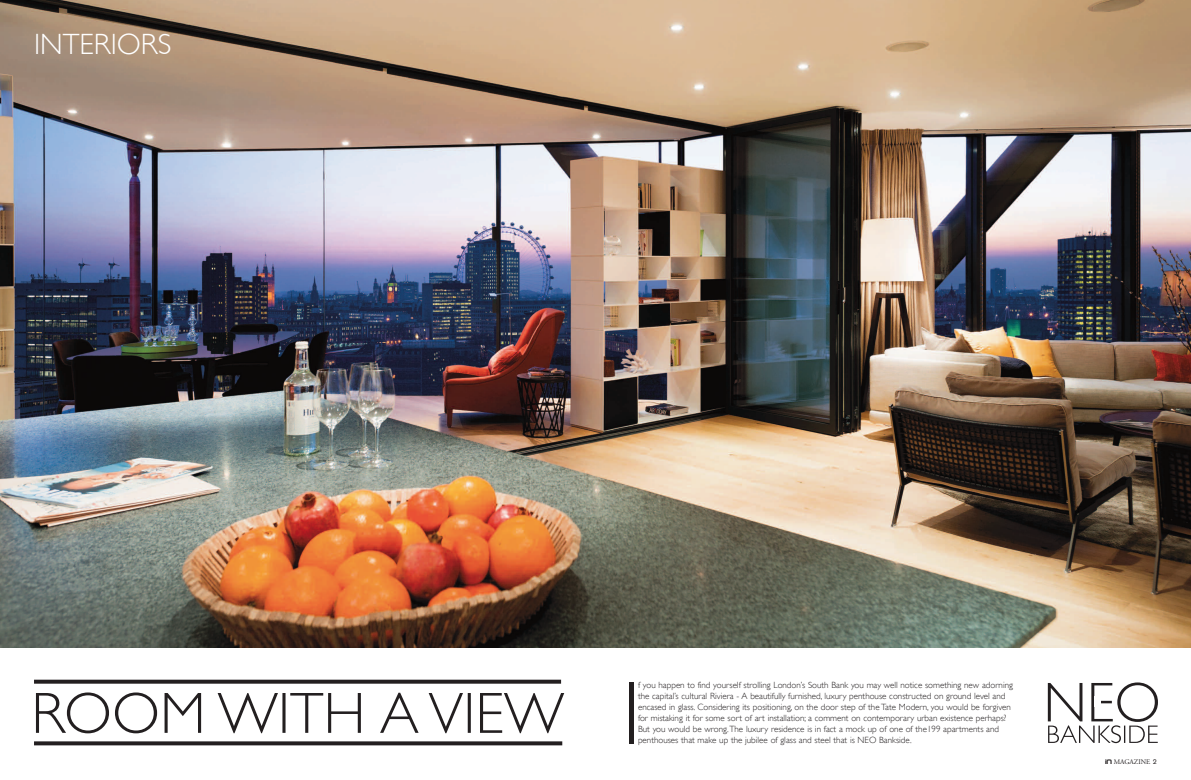
<style>
.page{position:relative;width:1191px;height:780px;background:#fff}
.page>*{position:absolute;margin:0;border:0;box-sizing:border-box;transform-origin:0 0}
.t1{font:300 29.3px "Gill Sans";color:#fff}
.t2{font:300 9px/11px "Gill Sans";color:#231f20}
.t3{font:7px "Adobe Garamond Pro";color:#231f20}
.s1{font-family:"Steel Wolf Magi N"}
.s2{font-family:"Akzidenz Grotesk BQ"}
</style>
<div class="page">
<img style="left:0;top:0;width:1191px;height:647px">
<svg style="left:36px;top:692px;width:528px;height:41px"></svg>
<svg style="left:1047px;top:682px;width:111px;height:61px"></svg>
<div style="left:1094px;top:696px;width:6px;height:11px;background:#fff"></div>
<svg style="left:34px;top:679px;width:527px;height:4px;background:#484445"></svg>
<svg style="left:34px;top:741px;width:528px;height:4px;background:#373334"></svg>
<div style="left:629px;top:681px;width:5px;height:62px;background:#231f20"></div>
<h1 class="t1" style="left:34px;top:28px;width:139px">INTERIORS</h1>
<p class="t2" style="left:638px;top:679px;width:376px">f you happen to find yourself strolling London’s South Bank you may well notice something new adorning the capital’s cultural Riviera - A beautifully furnished, luxury penthouse constructed on ground level and encased in glass. Considering its positioning, on the door step of the Tate Modern, you would be forgiven for mistaking it for some sort of art installation; a comment on contemporary urban existence perhaps?<br>But you would be wrong.The luxury residence is in fact a mock up of one of the199 apartments and penthouses that make up the jubilee of glass and steel that is NEO Bankside.</p>
<p class="t3" style="left:1105px;top:759px;width:53px"><span class="s1">in</span> MAGAZINE <span class="s2">2</span></p>
</div>
